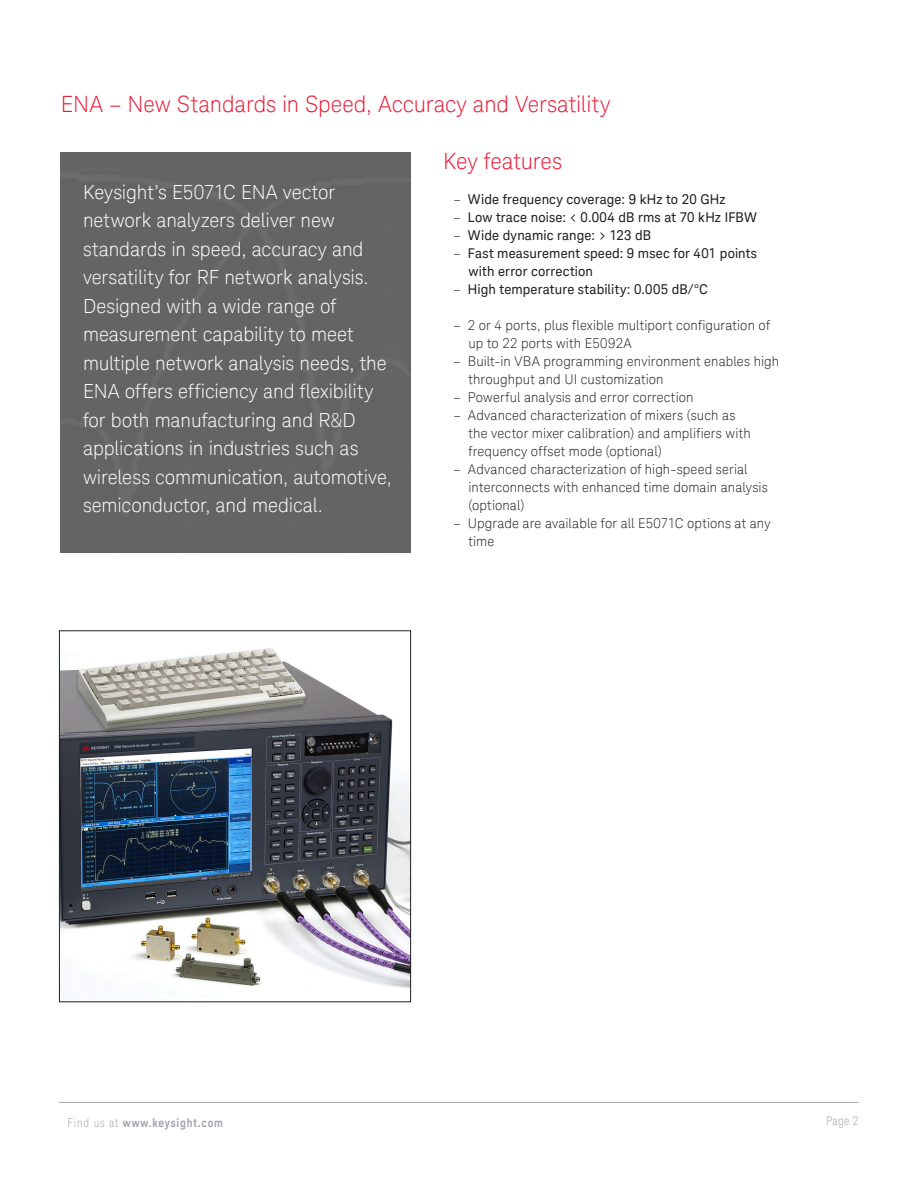
<style>
.page{position:relative;width:918px;height:1188px;background:#fff}
.page>*{position:absolute;margin:0;border:0;box-sizing:border-box;transform-origin:0 0}
.K_Heading_1{font:300 22.5px "Keysight Sans";letter-spacing:-.005em;color:#ed1a36}
.K_Title_-_Subhead{font:300 19.5px/28.5px "Keysight Sans";letter-spacing:-.005em;color:#fff}
.t1{font:300 13.5px/18px "Keysight Sans";letter-spacing:.01em;color:#231f20}
.t2{font:13.5px/18px "Keysight Sans";letter-spacing:.01em;color:#231f20}
.t3{font:700 12px "Keysight Sans Condensed";letter-spacing:.07em;color:#a4a1a9}
.t4{font:300 condensed 12px "Keysight Sans";color:#a4a1a9}
.s1{font-weight:300}
.s2{font-family:"Keysight Sans";font-weight:300;font-stretch:condensed}
</style>
<div class="page">
<hr style="left:59px;top:1102px;width:800px;height:1px;background:#a4a1a9">
<div style="left:60px;top:153px;width:351px;height:399px;background:#646464"></div>
<img style="left:61px;top:648px;width:348px;height:352px">
<div style="left:59px;top:630px;width:352px;height:372px;border:1px solid #231f20"></div>
<p class="K_Heading_1" style="left:61px;top:90px;width:551px">ENA – New Standards in Speed, Accuracy and Versatility</p>
<p class="K_Heading_1" style="left:443px;top:148px;width:121px">Key features</p>
<p class="t2" style="left:454px;top:190px;width:274px"><span class="s1">–</span> Wide frequency coverage: 9 kHz to 20 GHz</p>
<p class="t2" style="left:454px;top:208px;width:305px"><span class="s1">–</span> Low trace noise: &lt; 0.004 dB rms at 70 kHz IFBW</p>
<p class="t2" style="left:454px;top:226px;width:199px"><span class="s1">–</span> Wide dynamic range: &gt; 123 dB</p>
<p class="t2" style="left:469px;top:244px;width:290px;text-indent:-15px"><span class="s1">–</span> Fast measurement speed: 9 msec for 401 points with error correction</p>
<p class="t2" style="left:454px;top:280px;width:256px"><span class="s1">–</span> High temperature stability: 0.005 dB/°C</p>
<p class="t1" style="left:469px;top:317px;width:303px;text-indent:-15px">– 2 or 4 ports, plus flexible multiport configuration of up to 22 ports with E5092A</p>
<p class="t1" style="left:469px;top:353px;width:312px;text-indent:-15px">– Built-in VBA programming environment enables high throughput and UI customization</p>
<p class="t1" style="left:454px;top:389px;width:241px">– Powerful analysis and error correction</p>
<p class="t1" style="left:469px;top:407px;width:284px;text-indent:-15px">– Advanced characterization of mixers (such as the vector mixer calibration) and amplifiers with frequency offset mode (optional)</p>
<p class="t1" style="left:469px;top:461px;width:301px;text-indent:-15px">– Advanced characterization of high-speed serial interconnects with enhanced time domain analysis (optional)</p>
<p class="t1" style="left:469px;top:515px;width:304px;text-indent:-15px">– Upgrade are available for all E5071C options at any time</p>
<p class="K_Title_-_Subhead" style="left:83px;top:177px;width:310px">Keysight’s E5071C ENA vector network analyzers deliver new standards in speed, accuracy and versatility for RF network analysis.<br>Designed with a wide range of measurement capability to meet multiple network analysis needs, the ENA offers efficiency and flexibility for both manufacturing and R&amp;D applications in industries such as wireless communication, automotive, semiconductor, and medical.</p>
<p class="t3" style="left:68px;top:1115px;width:157px"><span class="s2">Find us at</span> www.keysight.com</p>
<p class="t4" style="left:826px;top:1113px;width:34px">Page 2</p>
</div>
